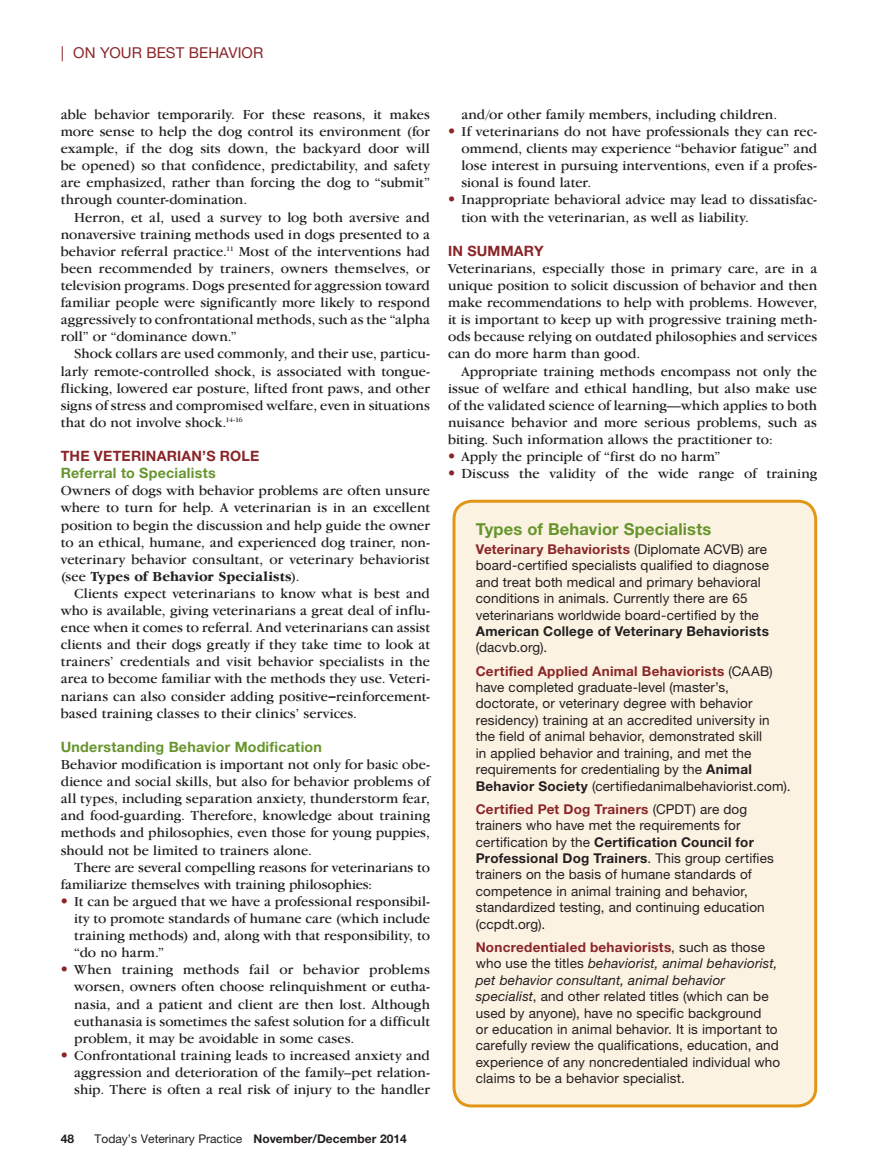
<style>
.page{position:relative;width:878px;height:1175px;background:#fff}
.page>*{position:absolute;margin:0;border:0;box-sizing:border-box;transform-origin:0 0}
.t1{font:700 16.5px "Helvetica Neue LT Std";letter-spacing:.01em;color:#66952c}
.t2{font:15px "Helvetica Neue LT Std";letter-spacing:.005em;color:#8a2528}
.t3{font:14.25px/17.1px "Garamond IT Cby BT";letter-spacing:.005em;color:#231f20;text-align:justify}
.t4{font:700 14.25px "Helvetica Neue LT Std";letter-spacing:.015em;color:#66952c}
.t5{font:700 14.25px "Helvetica Neue LT Std";letter-spacing:.015em;color:#8a2528}
.t6{font:13.5px/16.4px "Helvetica Neue LT Std";letter-spacing:.01em;color:#231f20}
.t7{font:700 13.5px/23.1px "Helvetica Neue LT Std";letter-spacing:.02em;color:#8a2528}
.t8{font:700 13.5px "Helvetica Neue LT Std";letter-spacing:.02em;color:#231f20}
.t9{font:12px "Helvetica Neue LT Std";color:#231f20}
.t10{font:700 12px "Helvetica Neue LT Std";color:#231f20}
.s1{font-weight:700}
.s2{font-family:"Helvetica Neue LT Std";font-weight:500;font-style:italic}
.s3{font-family:"Helvetica Neue LT Std";font-weight:700;color:#8a2528}
.s4{font-weight:700;color:#8a2528}
.s5{font-weight:400;color:#231f20}
.s6{font-style:italic}
</style>
<div class="page">
<div style="left:454px;top:501px;width:361px;height:605px;background:#fbf2e2;border-radius:18px"></div>
<div style="left:452px;top:500px;width:365px;height:607px;border:3px solid #e29616;border-radius:18px"></div>
<p class="t2" style="left:61px;top:44px;width:204px">| On Your Best Behavior</p>
<p class="t3" style="left:61px;top:105px;width:371px">able behavior temporarily. For these reasons, it makes more sense to help the dog control its environment (for example, if the dog sits down, the backyard door will be opened) so that confidence, predictability, and safety are emphasized, rather than forcing the dog to “submit” through counter-domination.</p>
<p class="t3" style="left:61px;top:208px;width:371px;text-indent:13px">Herron, et al, used a survey to log both aversive and nonaversive training methods used in dogs presented to a behavior referral practice.<sup>11</sup> Most of the interventions had been recommended by trainers, owners themselves, or television programs. Dogs presented for aggression toward familiar people were significantly more likely to respond aggressively to confrontational methods, such as the “alpha roll” or “dominance down.”</p>
<p class="t3" style="left:61px;top:345px;width:371px;text-indent:14px">Shock collars are used commonly, and their use, particu&shy;larly remote-controlled shock, is associated with tongue&shy;flicking, lowered ear posture, lifted front paws, and other signs of stress and compromised welfare, even in situations that do not involve shock.<sup>14-16</sup></p>
<p class="t5" style="left:61px;top:447px;width:200px">THE VETERINARIAN’S ROLE</p>
<p class="t4" style="left:61px;top:464px;width:156px">Referral to Specialists</p>
<p class="t3" style="left:61px;top:482px;width:371px">Owners of dogs with behavior problems are often unsure where to turn for help. A veterinarian is in an excellent position to begin the discussion and help guide the owner to an ethical, humane, and experienced dog trainer, non&shy;veterinary behavior consultant, or veterinary behaviorist (see <span class="s1">Types of Behavior Specialists</span>).</p>
<p class="t3" style="left:61px;top:584px;width:371px;text-indent:13px">Clients expect veterinarians to know what is best and who is available, giving veterinarians a great deal of influ&shy;ence when it comes to referral. And veterinarians can assist clients and their dogs greatly if they take time to look at trainers’ credentials and visit behavior specialists in the area to become familiar with the methods they use. Veteri&shy;narians can also consider adding positive<span class="s2">–</span>reinforcement&shy;based training classes to their clinics’ services.</p>
<p class="t4" style="left:61px;top:738px;width:263px">Understanding Behavior Modification</p>
<p class="t3" style="left:61px;top:755px;width:371px">Behavior modification is important not only for basic obe&shy;dience and social skills, but also for behavior problems of all types, including separation anxiety, thunderstorm fear, and food-guarding. Therefore, knowledge about training methods and philosophies, even those for young puppies, should not be limited to trainers alone.</p>
<p class="t3" style="left:61px;top:858px;width:370px;text-indent:13px">There are several compelling reasons for veterinarians to familiarize themselves with training philosophies:</p>
<p class="t3" style="left:74px;top:892px;width:357px;text-indent:-13px"><span class="s3">•</span> It can be argued that we have a professional responsibil&shy;ity to promote standards of humane care (which include training methods) and, along with that responsibility, to “do no harm.”</p>
<p class="t3" style="left:74px;top:960px;width:357px;text-indent:-13px"><span class="s3">•</span> When training methods fail or behavior problems worsen, owners often choose relinquishment or eutha&shy;nasia, and a patient and client are then lost. Although euthanasia is sometimes the safest solution for a difficult problem, it may be avoidable in some cases.</p>
<p class="t3" style="left:74px;top:1046px;width:357px;text-indent:-13px"><span class="s3">•</span> Confrontational training leads to increased anxiety and aggression and deterioration of the family–pet relation&shy;ship. There is often a real risk of injury to the handler</p>
<p class="t10" style="left:61px;top:1131px;width:15px">48</p>
<p class="t9" style="left:94px;top:1131px;width:314px">Today’s Veterinary Practice <span class="s1">November/December 2014</span></p>
<p class="t3" style="left:461px;top:105px;width:317px">and/or other family members, including children.</p>
<p class="t3" style="left:461px;top:123px;width:357px;text-indent:-13px"><span class="s3">•</span> If veterinarians do not have professionals they can rec&shy;ommend, clients may experience “behavior fatigue” and lose interest in pursuing interventions, even if a profes&shy;sional is found later.</p>
<p class="t3" style="left:461px;top:191px;width:357px;text-indent:-13px"><span class="s3">•</span> Inappropriate behavioral advice may lead to dissatisfac&shy;tion with the veterinarian, as well as liability.</p>
<p class="t5" style="left:448px;top:242px;width:97px">IN SUMMARY</p>
<p class="t3" style="left:448px;top:259px;width:371px">Veterinarians, especially those in primary care, are in a unique position to solicit discussion of behavior and then make recommendations to help with problems. However, it is important to keep up with progressive training meth&shy;ods because relying on outdated philosophies and services can do more harm than good.</p>
<p class="t3" style="left:448px;top:362px;width:371px;text-indent:13px">Appropriate training methods encompass not only the issue of welfare and ethical handling, but also make use of the validated science of learning—which applies to both nuisance behavior and more serious problems, such as biting. Such information allows the practitioner to:</p>
<p class="t3" style="left:448px;top:447px;width:274px"><span class="s3">•</span> Apply the principle of “first do no harm”</p>
<p class="t3" style="left:448px;top:465px;width:370px"><span class="s3">•</span> Discuss the validity of the wide range of training</p>
<p class="t1" style="left:476px;top:518px;width:237px">Types of Behavior Specialists</p>
<p class="t6" style="left:476px;top:540px;width:295px"><span class="s4">Veterinary Behaviorists</span> (Diplomate ACVB) are board-certified specialists qualified to diagnose and treat both medical and primary behavioral conditions in animals. Currently there are 65 veterinarians worldwide board-certified by the</p>
<p class="t8" style="left:476px;top:623px;width:294px">American College of Veterinary Behaviorists</p>
<p class="t7" style="left:476px;top:635px;width:298px"><span class="s5">(dacvb.org).<br></span>Certified Applied Animal Behaviorists <span class="s5">(CAAB)</span></p>
<p class="t6" style="left:476px;top:679px;width:316px">have completed graduate-level (master’s, doctorate, or veterinary degree with behavior residency) training at an accredited university in the field of animal behavior, demonstrated skill<br>in applied behavior and training, and met the requirements for credentialing by the <span class="s1">Animal Behavior Society</span> (certifiedanimalbehaviorist.com).</p>
<p class="t6" style="left:476px;top:800px;width:300px"><span class="s4">Certified Pet Dog Trainers</span> (CPDT) are dog trainers who have met the requirements for certification by the <span class="s1">Certification Council for Professional Dog Trainers</span>. This group certifies trainers on the basis of humane standards of competence in animal training and behavior, standardized testing, and continuing education (ccpdt.org).</p>
<p class="t6" style="left:476px;top:938px;width:306px"><span class="s4">Noncredentialed behaviorists</span>, such as those who use the titles <span class="s6">behaviorist, animal behaviorist, pet behavior consultant, animal behavior specialist</span>, and other related titles (which can be used by anyone), have no specific background<br>or education in animal behavior. It is important to carefully review the qualifications, education, and experience of any noncredentialed individual who claims to be a behavior specialist.</p>
</div>
